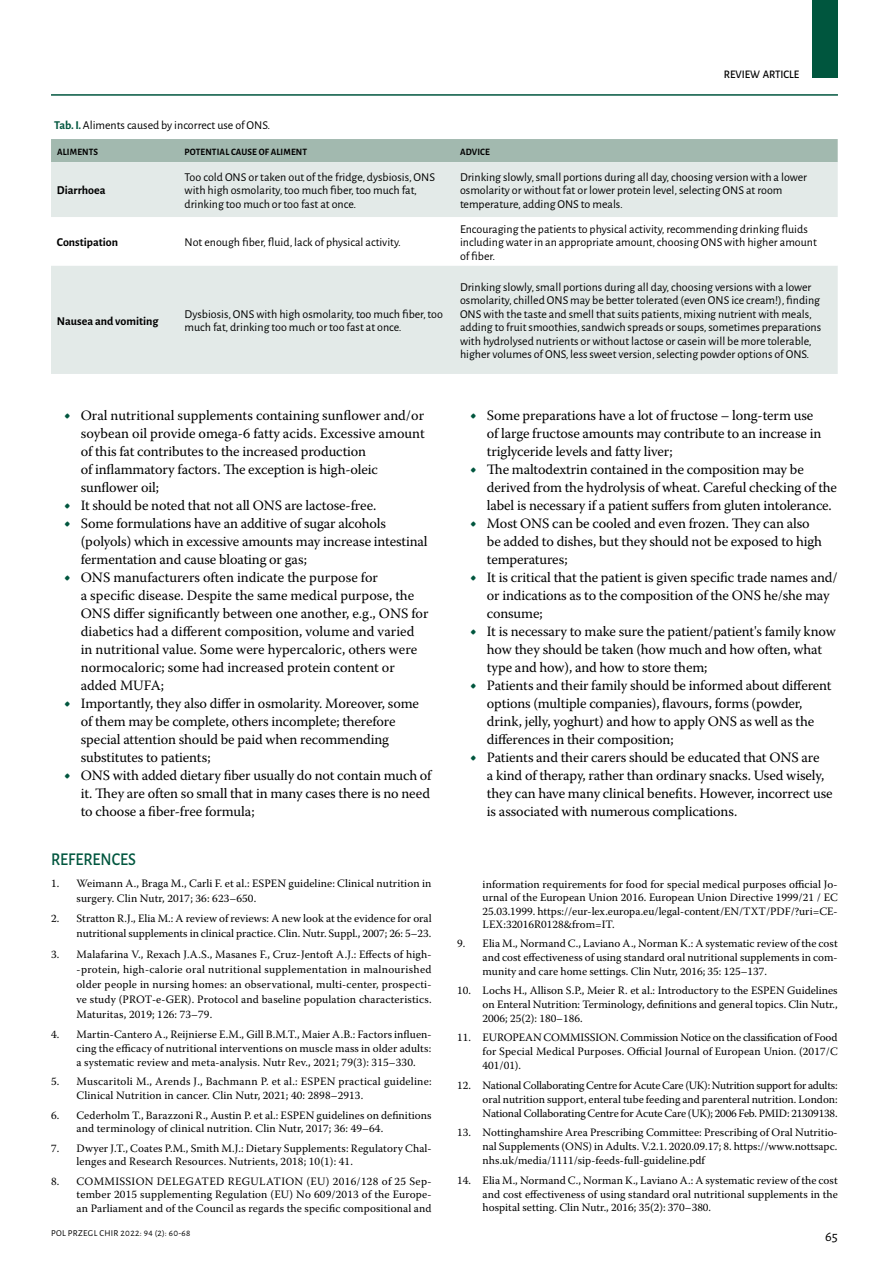
<style>
.page{position:relative;width:893px;height:1263px;background:#fff}
.page>*{position:absolute;margin:0;border:0;box-sizing:border-box;transform-origin:0 0}
.t1{font:500 18px "Alegreya Sans";color:#00563e;scale:.9 1}
.t2{font:14.25px/18px "Warnock Pro";letter-spacing:-.01em;color:#000}
.t3{font:14.25px "Alegreya Sans";color:#000}
.t4{font:12px/13.5px "Alegreya Sans";color:#000}
.t5{font:700 12px "Alegreya Sans";color:#000}
.t6{font:500 11.55px "Alegreya Sans";color:#000;scale:.95 1}
.t7{font:11.25px/14px "Warnock Pro";letter-spacing:.01em;color:#000;text-align:justify}
.t8{font:700 9.75px "Alegreya Sans";letter-spacing:.015em;color:#000;scale:.95 1}
.t9{font:9px "Alegreya Sans";letter-spacing:.035em;color:#000}
.s1{font-weight:700;color:#00563e}
.s2{font-size:18px;color:#00563e}
</style>
<div class="page">
<hr style="left:51px;top:94px;width:787px;height:2px;background:#00563e">
<div style="left:812px;top:0;width:26px;height:78px;background:#00563e"></div>
<div style="left:51px;top:139px;width:787px;height:23px;background:#a2b9af"></div>
<div style="left:51px;top:162px;width:787px;height:212px;background:#e3eae8"></div>
<svg style="left:51px;top:217px;width:787px;height:49px"></svg>
<p class="t4" style="left:54px;top:118px;width:217px"><span class="s1">Tab. I.</span> Aliments caused by incorrect use of ONS.</p>
<p class="t6" style="left:724px;top:66px;width:81px">REVIEW ARTICLE</p>
<p class="t8" style="left:57px;top:144px;width:45px">ALIMENTS</p>
<p class="t8" style="left:185px;top:144px;width:130px">POTENTIAL CAUSE OF ALIMENT</p>
<p class="t8" style="left:460px;top:144px;width:33px">ADVICE</p>
<p class="t5" style="left:57px;top:182px;width:50px">Diarrhoea</p>
<p class="t4" style="left:185px;top:170px;width:252px">Too cold ONS or taken out of the fridge, dysbiosis, ONS with high osmolarity, too much fiber, too much fat, drinking too much or too fast at once.</p>
<p class="t4" style="left:460px;top:170px;width:348px">Drinking slowly, small portions during all day, choosing version with a lower osmolarity or without fat or lower protein level, selecting ONS at room temperature, adding ONS to meals.</p>
<p class="t5" style="left:57px;top:233px;width:63px">Constipation</p>
<p class="t4" style="left:185px;top:235px;width:218px">Not enough fiber, fluid, lack of physical activity.</p>
<p class="t5" style="left:57px;top:312px;width:103px">Nausea and vomiting</p>
<p class="t4" style="left:185px;top:307px;width:260px">Dysbiosis, ONS with high osmolarity, too much fiber, too much fat, drinking too much or too fast at once.</p>
<p class="t4" style="left:460px;top:221px;width:358px">Encouraging the patients to physical activity, recommending drinking fluids including water in an appropriate amount, choosing ONS with higher amount of fiber.</p>
<p class="t4" style="left:460px;top:280px;width:363px">Drinking slowly, small portions during all day, choosing versions with a lower osmolarity, chilled ONS may be better tolerated (even ONS ice cream!), finding ONS with the taste and smell that suits patients, mixing nutrient with meals, adding to fruit smoothies, sandwich spreads or soups, sometimes preparations with hydrolysed nutrients or without lactose or casein will be more tolerable, higher volumes of ONS, less sweet version, selecting powder options of ONS.</p>
<p class="t2" style="left:81px;top:406px;width:345px;text-indent:-17px"><span class="s2">•</span> Oral nutritional supplements containing sunflower and/or soybean oil provide omega-6 fatty acids. Excessive amount of this fat contributes to the increased production<br>of inflammatory factors. The exception is high-oleic sunflower oil;</p>
<p class="t2" style="left:64px;top:496px;width:314px"><span class="s2">•</span> It should be noted that not all ONS are lactose-free.</p>
<p class="t2" style="left:81px;top:514px;width:348px;text-indent:-17px"><span class="s2">•</span> Some formulations have an additive of sugar alcohols (polyols) which in excessive amounts may increase intestinal fermentation and cause bloating or gas;</p>
<p class="t2" style="left:81px;top:568px;width:349px;text-indent:-17px"><span class="s2">•</span> ONS manufacturers often indicate the purpose for<br>a specific disease. Despite the same medical purpose, the ONS differ significantly between one another, e.g., ONS for diabetics had a different composition, volume and varied in nutritional value. Some were hypercaloric, others were normocaloric; some had increased protein content or added MUFA;</p>
<p class="t2" style="left:81px;top:694px;width:340px;text-indent:-17px"><span class="s2">•</span> Importantly, they also differ in osmolarity. Moreover, some of them may be complete, others incomplete; therefore special attention should be paid when recommending substitutes to patients;</p>
<p class="t2" style="left:81px;top:766px;width:352px;text-align:justify;text-indent:-17px"><span class="s2">•</span> ONS with added dietary fiber usually do not contain much of it. They are often so small that in many cases there is no need to choose a fiber-free formula;</p>
<h1 class="t1" style="left:51px;top:846px;width:96px">REFERENCES</h1>
<p class="t7" style="left:77px;top:875px;width:356px;line-height:15px;text-indent:-26px">1. Weimann A., Braga M., Carli F. et al.: ESPEN guideline: Clinical nutrition in surgery. Clin Nutr, 2017; 36: 623–650.</p>
<p class="t7" style="left:51px;top:911px;width:382px;line-height:15px;text-align:right">2. Stratton R.J., Elia M.: A review of reviews: A new look at the evidence for oral nutritional supplements in clinical practice. Clin. Nutr. Suppl., 2007; 26: 5–23.</p>
<p class="t7" style="left:77px;top:946px;width:357px;line-height:15px;text-indent:-26px">3. Malafarina V., Rexach J.A.S., Masanes F., Cruz-Jentoft A.J.: Effects of high--protein, high-calorie oral nutritional supplementation in malnourished older people in nursing homes: an observational, multi-center, prospecti&shy;ve study (PROT-e-GER). Protocol and baseline population characteristics.<br>Maturitas, 2019; 126: 73–79.</p>
<p class="t7" style="left:77px;top:1028px;width:357px;text-indent:-26px">4. Martin-Cantero A., Reijnierse E.M., Gill B.M.T., Maier A.B.: Factors influen&shy;cing the efficacy of nutritional interventions on muscle mass in older adults: a systematic review and meta-analysis. Nutr Rev., 2021; 79(3): 315–330.</p>
<p class="t7" style="left:77px;top:1074px;width:357px;text-indent:-26px">5. Muscaritoli M., Arends J., Bachmann P. et al.: ESPEN practical guideline:<br>Clinical Nutrition in cancer. Clin Nutr, 2021; 40: 2898–2913.</p>
<p class="t7" style="left:77px;top:1108px;width:356px;text-indent:-26px">6. Cederholm T., Barazzoni R., Austin P. et al.: ESPEN guidelines on definitions and terminology of clinical nutrition. Clin Nutr, 2017; 36: 49–64.</p>
<p class="t7" style="left:77px;top:1141px;width:357px;text-indent:-26px">7. Dwyer J.T., Coates P.M., Smith M.J.: Dietary Supplements: Regulatory Chal&shy;lenges and Research Resources. Nutrients, 2018; 10(1): 41.</p>
<p class="t7" style="left:77px;top:1174px;width:357px;line-height:13.5px;text-indent:-26px">8. COMMISSION DELEGATED REGULATION (EU) 2016/128 of 25 Sep&shy;tember 2015 supplementing Regulation (EU) No 609/2013 of the Europe&shy;an Parliament and of the Council as regards the specific compositional and</p>
<p class="t9" style="left:51px;top:1227px;width:141px">POL PRZEGL CHIR 2022: 94 (2): 60-68</p>
<p class="t2" style="left:487px;top:406px;width:336px;text-indent:-17px"><span class="s2">•</span> Some preparations have a lot of fructose – long-term use of large fructose amounts may contribute to an increase in triglyceride levels and fatty liver;</p>
<p class="t2" style="left:487px;top:460px;width:352px;text-indent:-17px"><span class="s2">•</span> The maltodextrin contained in the composition may be derived from the hydrolysis of wheat. Careful checking of the label is necessary if a patient suffers from gluten intolerance.</p>
<p class="t2" style="left:487px;top:514px;width:337px;text-indent:-17px"><span class="s2">•</span> Most ONS can be cooled and even frozen. They can also be added to dishes, but they should not be exposed to high temperatures;</p>
<p class="t2" style="left:487px;top:568px;width:352px;text-indent:-17px"><span class="s2">•</span> It is critical that the patient is given specific trade names and/ or indications as to the composition of the ONS he/she may consume;</p>
<p class="t2" style="left:487px;top:622px;width:350px;text-indent:-17px"><span class="s2">•</span> It is necessary to make sure the patient/patient's family know how they should be taken (how much and how often, what type and how), and how to store them;</p>
<p class="t2" style="left:487px;top:676px;width:346px;text-indent:-17px"><span class="s2">•</span> Patients and their family should be informed about different options (multiple companies), flavours, forms (powder, drink, jelly, yoghurt) and how to apply ONS as well as the differences in their composition;</p>
<p class="t2" style="left:487px;top:748px;width:347px;text-indent:-17px"><span class="s2">•</span> Patients and their carers should be educated that ONS are<br>a kind of therapy, rather than ordinary snacks. Used wisely, they can have many clinical benefits. However, incorrect use is associated with numerous complications.</p>
<p class="t7" style="left:483px;top:877px;width:357px;line-height:13.5px">information requirements for food for special medical purposes official Jo&shy;urnal of the European Union 2016. European Union Directive 1999/21 / EC 25.03.1999. https://eur-lex.europa.eu/legal-content/EN/TXT/PDF/?uri=CE-LEX:32016R0128&amp;from=IT.</p>
<p class="t7" style="left:483px;top:936px;width:357px;text-indent:-26px">9. Elia M., Normand C., Laviano A., Norman K.: A systematic review of the cost and cost effectiveness of using standard oral nutritional supplements in com&shy;munity and care home settings. Clin Nutr, 2016; 35: 125–137.</p>
<p class="t7" style="left:483px;top:983px;width:357px;text-indent:-26px">10. Lochs H., Allison S.P., Meier R. et al.: Introductory to the ESPEN Guidelines on Enteral Nutrition: Terminology, definitions and general topics. Clin Nutr., 2006; 25(2): 180–186.</p>
<p class="t7" style="left:483px;top:1030px;width:357px;text-indent:-26px">11. EUROPEAN COMMISSION. Commission Notice on the classification of Food for Special Medical Purposes. Official Journal of European Union. (2017/C 401/01).</p>
<p class="t7" style="left:483px;top:1078px;width:357px;text-indent:-26px">12. National Collaborating Centre for Acute Care (UK): Nutrition support for adults: oral nutrition support, enteral tube feeding and parenteral nutrition. London:<br>National Collaborating Centre for Acute Care (UK); 2006 Feb. PMID: 21309138.</p>
<p class="t7" style="left:483px;top:1125px;width:357px;text-indent:-26px">13. Nottinghamshire Area Prescribing Committee: Prescribing of Oral Nutritio&shy;nal Supplements (ONS) in Adults. V.2.1. 2020.09.17; 8. https://www.nottsapc. nhs.uk/media/1111/sip-feeds-full-guideline.pdf</p>
<p class="t7" style="left:483px;top:1173px;width:357px;text-indent:-26px">14. Elia M., Normand C., Norman K., Laviano A.: A systematic review of the cost and cost effectiveness of using standard oral nutritional supplements in the hospital setting. Clin Nutr., 2016; 35(2): 370–380.</p>
<p class="t3" style="left:825px;top:1226px;width:14px">65</p>
</div>
